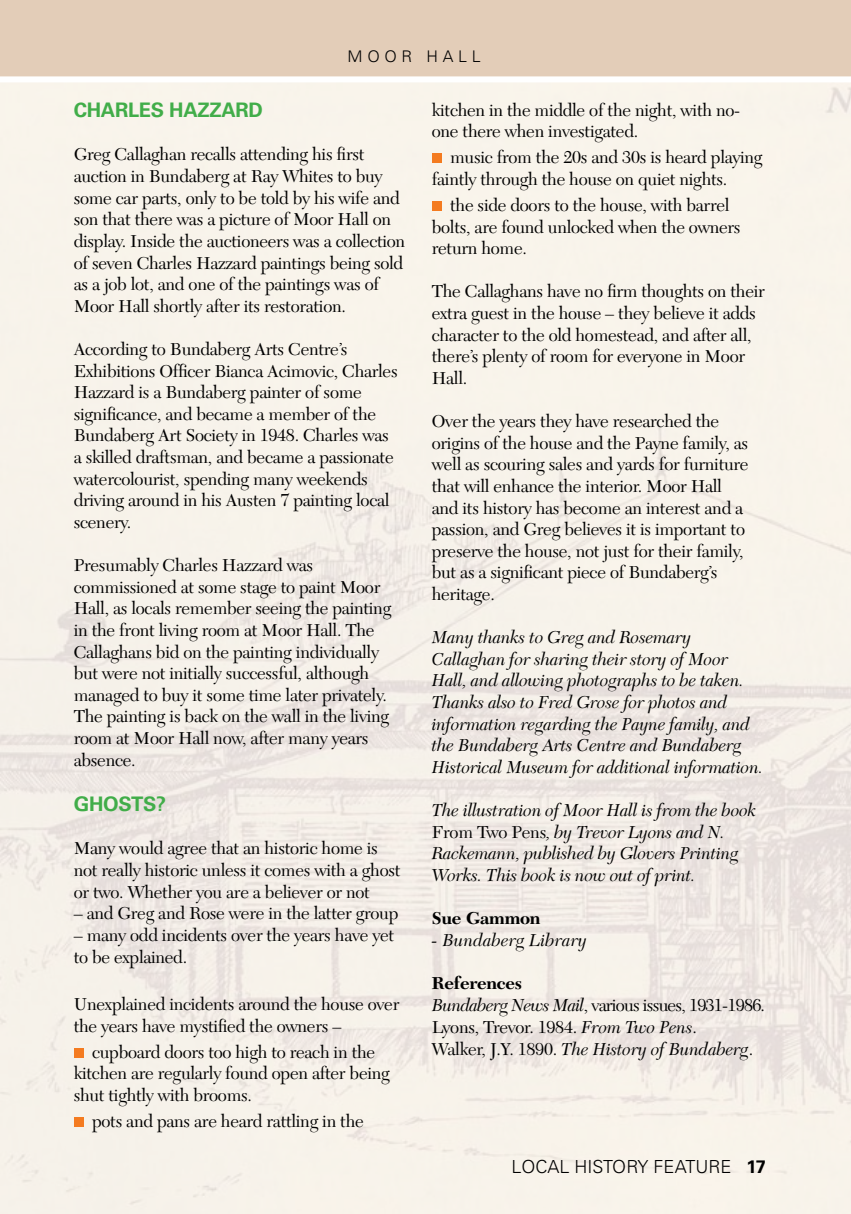
<style>
.page{position:relative;width:851px;height:1214px;background:#fff}
.page>*{position:absolute;margin:0;border:0;box-sizing:border-box;transform-origin:0 0}
.t1{font:700 20px "Univers CE";letter-spacing:-.015em;color:#41ad49}
.t2{font:18px/21.6px "New Caledonia LT";letter-spacing:-.015em;color:#000}
.t3{font:italic 18px/21.6px "New Caledonia LT";letter-spacing:-.015em;color:#000}
.t4{font:18px/21.8px "New Caledonia LT";letter-spacing:-.04em;color:#000}
.t5{font:300 18px "Univers CE";color:#000}
.t6{font:700 18px "New Caledonia LT";letter-spacing:-.015em;color:#000}
.t7{font:300 16px "Univers CE";letter-spacing:.3em;color:#000}
.s1{font-style:normal}
.s2{font-weight:700}
.s3{font-style:italic}
</style>
<div class="page">
<img style="left:0;top:82px;width:850px;height:1131px">
<div style="left:0;top:0;width:850px;height:79px;background:#e3cdb8"></div>
<div style="left:74px;top:1047px;width:10px;height:10px;background:#f47b20"></div>
<div style="left:74px;top:1116px;width:10px;height:10px;background:#f47b20"></div>
<div style="left:432px;top:153px;width:9px;height:10px;background:#f47b20"></div>
<div style="left:432px;top:201px;width:9px;height:10px;background:#f47b20"></div>
<div style="left:0;top:76px;width:850px;height:6px;background:#fff"></div>
<p class="t7" style="left:347px;top:47px;width:135px">MOOR HALL</p>
<p class="t1" style="left:74px;top:98px;width:191px">CHARLES HAZZARD</p>
<p class="t2" style="left:74px;top:144px;width:333px">Greg Callaghan recalls attending his first auction in Bundaberg at Ray Whites to buy some car parts, only to be told by his wife and son that there was a picture of Moor Hall on display. Inside the auctioneers was a collection of seven Charles Hazzard paintings being sold as a job lot, and one of the paintings was of Moor Hall shortly after its restoration.</p>
<p class="t2" style="left:74px;top:338px;width:325px">According to Bundaberg Arts Centre’s Exhibitions Officer Bianca Acimovic, Charles Hazzard is a Bundaberg painter of some significance, and became a member of the Bundaberg Art Society in 1948. Charles was a skilled draftsman, and became a passionate watercolourist, spending many weekends driving around in his Austen 7 painting local scenery.</p>
<p class="t2" style="left:74px;top:554px;width:319px">Presumably Charles Hazzard was commissioned at some stage to paint Moor Hall, as locals remember seeing the painting in the front living room at Moor Hall. The Callaghans bid on the painting individually but were not initially successful, although managed to buy it some time later privately.<br>The painting is back on the wall in the living room at Moor Hall now, after many years absence.</p>
<p class="t1" style="left:74px;top:792px;width:94px">G HOSTS?</p>
<p class="t2" style="left:74px;top:838px;width:328px">Many would agree that an historic home is not really historic unless it comes with a ghost or two. Whether you are a believer or not</p>
<p class="t2" style="left:74px;top:902px;width:326px">– and Greg and Rose were in the latter group</p>
<p class="t2" style="left:74px;top:924px;width:322px">– many odd incidents over the years have yet to be explained.</p>
<p class="t2" style="left:74px;top:993px;width:327px">Unexplained incidents around the house over the years have mystified the owners –</p>
<p class="t2" style="left:74px;top:1041px;width:317px;text-indent:18px">cupboard doors too high to reach in the kitchen are regularly found open after being shut tightly with brooms.</p>
<p class="t2" style="left:92px;top:1110px;width:273px">pots and pans are heard rattling in the</p>
<p class="t2" style="left:432px;top:99px;width:310px">kitchen in the middle of the night, with no&shy;one there when investigated.</p>
<p class="t2" style="left:432px;top:147px;width:332px;text-indent:18px">music from the 20s and 30s is heard playing faintly through the house on quiet nights.</p>
<p class="t2" style="left:432px;top:194px;width:310px;text-indent:18px">the side doors to the house, with barrel bolts, are found unlocked when the owners return home.</p>
<p class="t2" style="left:432px;top:281px;width:334px">The Callaghans have no firm thoughts on their extra guest in the house – they believe it adds character to the old homestead, and after all, there’s plenty of room for everyone in Moor Hall.</p>
<p class="t2" style="left:432px;top:410px;width:318px">Over the years they have researched the origins of the house and the Payne family, as well as scouring sales and yards for furniture that will enhance the interior. Moor Hall and its history has become an interest and a passion, and Greg believes it is important to preserve the house, not just for their family, but as a significant piece of Bundaberg’s heritage.</p>
<p class="t3" style="left:432px;top:627px;width:333px">Many thanks to Greg and Rosemary Callaghan for sharing their story of Moor Hall, and allowing photographs to be taken.<br>Thanks also to Fred Grose for photos and information regarding the Payne family, and the Bundaberg Arts Centre and Bundaberg Historical Museum for additional information.</p>
<p class="t3" style="left:432px;top:799px;width:326px">The illustration of Moor Hall is from the book <span class="s1">From Two Pens</span>, by Trevor Lyons and N.<br>Rackemann, published by Glovers Printing Works. This book is now out of print.</p>
<p class="t6" style="left:432px;top:907px;width:110px">Sue Gammon</p>
<p class="t3" style="left:432px;top:929px;width:157px">- Bundaberg Library</p>
<p class="t4" style="left:432px;top:972px;width:335px"><span class="s2">References<br></span><span class="s3">Bundaberg News Mail</span>, various issues, 1931-1986.<br>Lyons, Trevor. 1984. <span class="s3">From Two Pens</span>.<br>Walker, J.Y. 1890. <span class="s3">The History of Bundaberg</span>.</p>
<p class="t5" style="left:511px;top:1156px;width:251px">LOCAL HISTORY FEATURE <span class="s2">17</span></p>
</div>
